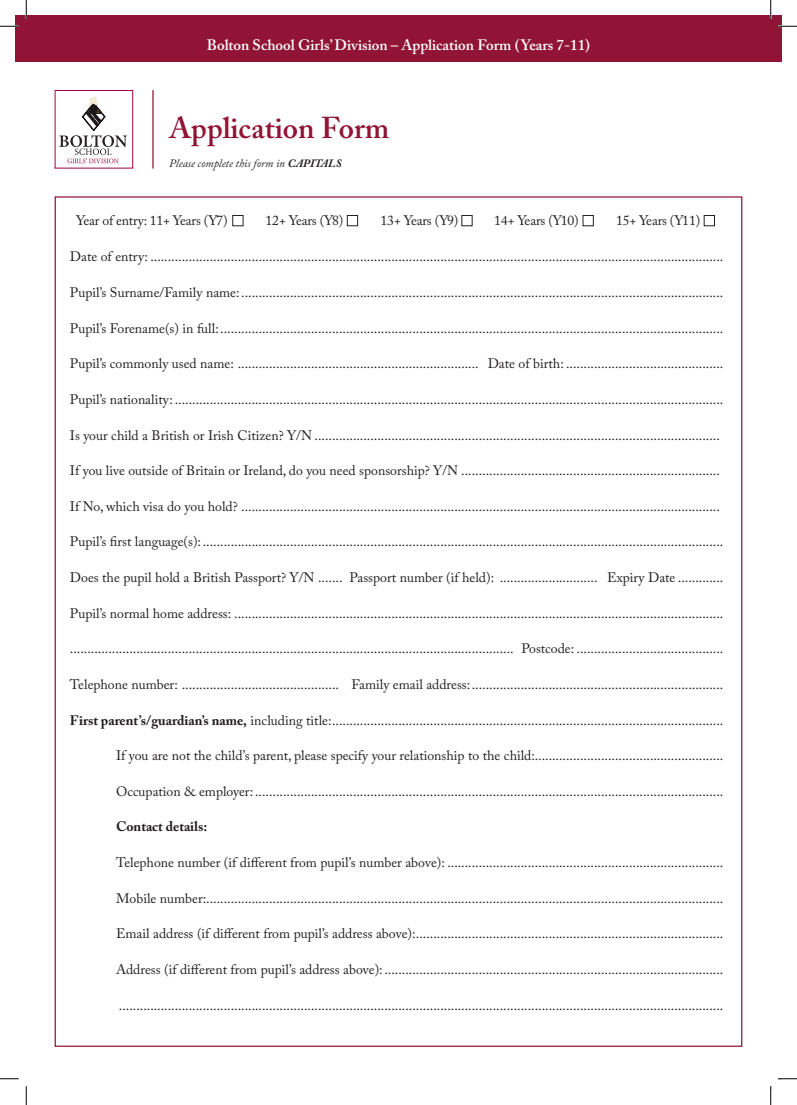
<style>
.page{position:relative;width:797px;height:1105px;background:#fff}
.page>*{position:absolute;margin:0;border:0;box-sizing:border-box;transform-origin:0 0}
.t1{font:600 30px "Adobe Caslon Pro";color:#911436}
.t2{font:600 15px "Adobe Caslon Pro";color:#fff}
.t3{font:13.75px "Adobe Caslon Pro";color:#231f20}
.t4{font:13.75px "Adobe Caslon Pro";letter-spacing:-.02em;color:#231f20}
.t5{font:700 13.75px "Adobe Caslon Pro";color:#231f20}
.t6{font:italic 11.25px "Adobe Caslon Pro";color:#231f20}
.s1{font-weight:700}
</style>
<div class="page">
<div style="left:232px;top:215px;width:11px;height:11px;border:1px solid #231f20"></div>
<div style="left:347px;top:215px;width:11px;height:11px;border:1px solid #231f20"></div>
<div style="left:461px;top:215px;width:11px;height:11px;border:1px solid #231f20"></div>
<div style="left:583px;top:215px;width:10px;height:11px;border:1px solid #231f20"></div>
<div style="left:704px;top:215px;width:10px;height:11px;border:1px solid #231f20"></div>
<div style="left:26px;top:16px;width:755px;height:46px;background:#911436"></div>
<svg style="left:59px;top:97px;width:68px;height:66px"></svg>
<div style="left:55px;top:90px;width:78px;height:79px;border:1px solid #a40133"></div>
<hr style="left:152px;top:90px;width:2px;height:79px;background:#911436">
<div style="left:16px;top:16px;width:10px;height:46px;background:#911436"></div>
<svg style="left:0;top:25px;width:19px;height:2px"></svg>
<svg style="left:778px;top:25px;width:19px;height:2px"></svg>
<svg style="left:0;top:1078px;width:19px;height:1px"></svg>
<svg style="left:778px;top:1078px;width:19px;height:1px"></svg>
<svg style="left:25px;top:0;width:2px;height:19px"></svg>
<svg style="left:25px;top:1086px;width:2px;height:19px"></svg>
<svg style="left:770px;top:0;width:1px;height:19px"></svg>
<svg style="left:770px;top:1086px;width:1px;height:19px"></svg>
<p class="t2" style="left:207px;top:36px;width:385px">Bolton School Girls’ Division – Application Form (Years 7-11)</p>
<h1 class="t1" style="left:169px;top:110px;width:222px">Application Form</h1>
<p class="t6" style="left:169px;top:157px;width:174px">Please complete this form in <span class="s1">CAPITALS</span></p>
<p class="t6" style="left:170px;top:159px;width:156px">Please complete this form in Capitals</p>
<p class="t4" style="left:76px;top:212px;width:153px">Year of entry: 11+ Years (Y7)</p>
<p class="t4" style="left:265px;top:212px;width:79px">12+ Years (Y8)</p>
<p class="t4" style="left:380px;top:212px;width:79px">13+ Years (Y9)</p>
<p class="t4" style="left:494px;top:212px;width:86px">14+ Years (Y10)</p>
<p class="t4" style="left:616px;top:212px;width:86px">15+ Years (Y11)</p>
<p class="t3" style="left:70px;top:249px;width:655px">Date of entry: ....................................................................................................................................................................</p>
<p class="t3" style="left:70px;top:284px;width:655px">Pupil’s Surname/Family name:..........................................................................................................................................</p>
<p class="t3" style="left:70px;top:320px;width:655px">Pupil’s Forename(s) in full:................................................................................................................................................</p>
<p class="t3" style="left:70px;top:355px;width:655px">Pupil’s commonly used name: ..................................................................... Date of birth: .............................................</p>
<p class="t3" style="left:70px;top:391px;width:655px">Pupil’s nationality: .............................................................................................................................................................</p>
<p class="t3" style="left:70px;top:427px;width:651px">Is your child a British or Irish Citizen? Y/N ....................................................................................................................</p>
<p class="t3" style="left:70px;top:462px;width:651px">If you live outside of Britain or Ireland, do you need sponsorship? Y/N ..........................................................................</p>
<p class="t3" style="left:70px;top:498px;width:651px">If No, which visa do you hold? .........................................................................................................................................</p>
<p class="t3" style="left:70px;top:534px;width:655px">Pupil’s first language(s):.....................................................................................................................................................</p>
<p class="t3" style="left:70px;top:569px;width:655px">Does the pupil hold a British Passport? Y/N ....... Passport number (if held): ............................ Expiry Date .............</p>
<p class="t3" style="left:70px;top:605px;width:655px">Pupil’s normal home address: ............................................................................................................................................</p>
<p class="t3" style="left:70px;top:640px;width:655px">............................................................................................................................... Postcode: ..........................................</p>
<p class="t3" style="left:70px;top:676px;width:655px">Telephone number: ............................................. Family email address:........................................................................</p>
<p class="t3" style="left:70px;top:712px;width:655px"><span class="s1">First parent’s/guardian’s name,</span> including title:................................................................................................................</p>
<p class="t3" style="left:116px;top:747px;width:609px">If you are not the child’s parent, please specify your relationship to the child:......................................................</p>
<p class="t3" style="left:116px;top:783px;width:609px">Occupation &amp; employer: ......................................................................................................................................</p>
<p class="t5" style="left:116px;top:819px;width:93px">Contact details:</p>
<p class="t3" style="left:116px;top:854px;width:609px">Telephone number (if different from pupil’s number above): ...............................................................................</p>
<p class="t3" style="left:116px;top:890px;width:609px">Mobile number:....................................................................................................................................................</p>
<p class="t3" style="left:116px;top:925px;width:609px">Email address (if different from pupil’s address above):........................................................................................</p>
<p class="t3" style="left:116px;top:961px;width:609px">Address (if different from pupil’s address above):.................................................................................................</p>
<p class="t3" style="left:119px;top:997px;width:606px">.............................................................................................................................................................................</p>
</div>
